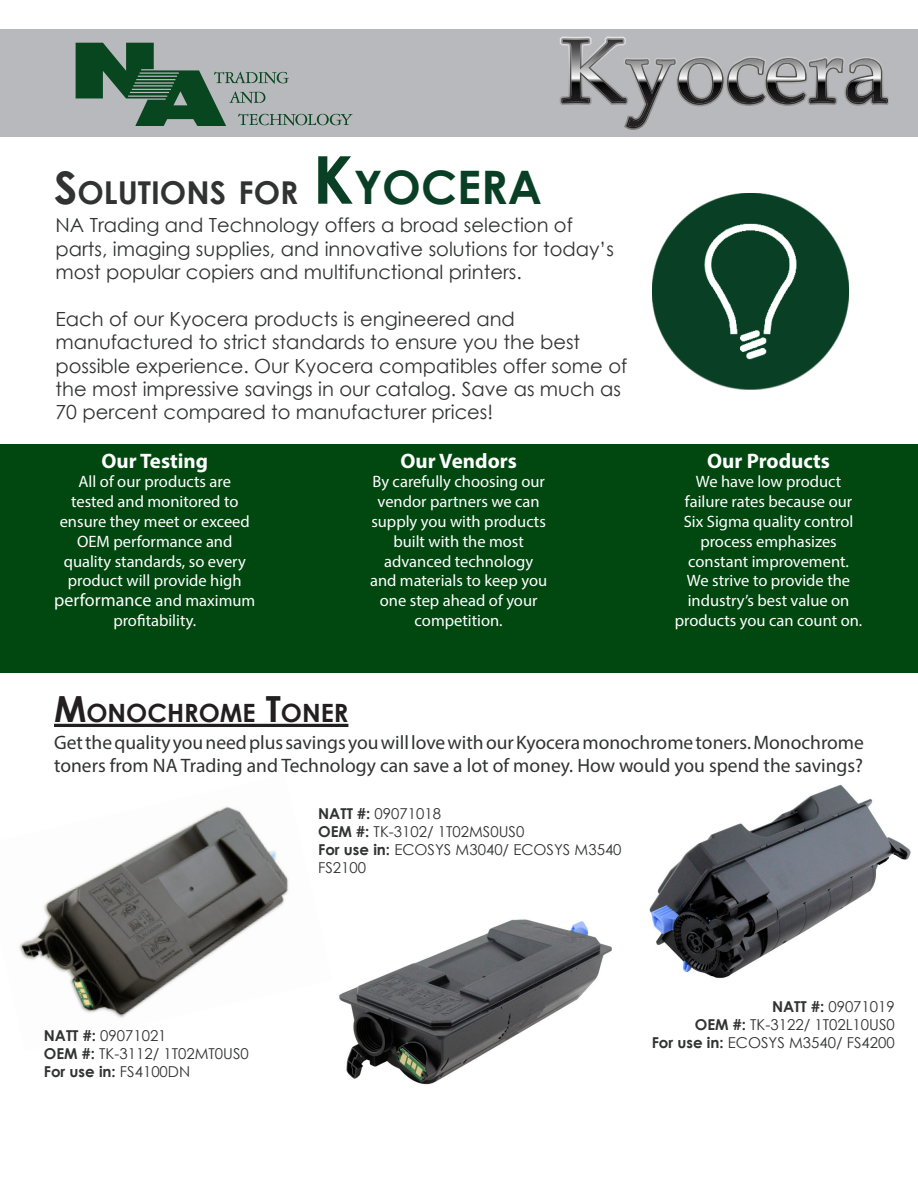
<style>
.page{position:relative;width:918px;height:1188px;background:#fff}
.page>*{position:absolute;margin:0;border:0;box-sizing:border-box;transform-origin:0 0}
.t1{font:700 31.5px "Century Gothic";color:#313232}
.t2{font:700 25.2px "Century Gothic";color:#231f20}
.t3{font:700 21px "Myriad Pro";color:#fff}
.t4{font:19.5px/23.4px "Century Gothic";color:#313232}
.t5{font:19.5px/23.4px "Myriad Pro";color:#313232}
.t6{font:18px "Myriad Pro";color:#fff}
.t7{font:16.5px/19.8px "Myriad Pro";color:#fff;text-align:center}
.t8{font:15px "Century Gothic";color:#313232}
.t9{font:700 15px "Century Gothic";color:#313232}
.s1{font-size:45px}
.s2{font-size:66px;color:#094025}
.s3{font-size:46.2px;color:#094025}
.s4{font-size:16.5px}
.s5{font-size:36px}
.s6{font-weight:700}
.s7{font-weight:400}
</style>
<div class="page">
<img style="left:652px;top:194px;width:197px;height:196px">
<div style="left:0;top:29px;width:918px;height:108px;background:#b8b9bc"></div>
<img style="left:339px;top:919px;width:273px;height:166px">
<svg style="left:76px;top:43px;width:277px;height:83px"></svg>
<hr style="left:54px;top:724px;width:294px;height:3px;background:#231f20">
<div style="left:0;top:444px;width:918px;height:229px;background:#004710"></div>
<img style="left:560px;top:37px;width:65px;height:68px">
<img style="left:624px;top:58px;width:52px;height:72px">
<img style="left:676px;top:56px;width:84px;height:50px">
<img style="left:781px;top:57px;width:107px;height:49px">
<img style="left:561px;top:38px;width:66px;height:66px">
<img style="left:625px;top:59px;width:51px;height:69px">
<img style="left:677px;top:58px;width:47px;height:47px">
<img style="left:727px;top:58px;width:80px;height:47px">
<img style="left:809px;top:58px;width:34px;height:46px">
<img style="left:846px;top:58px;width:42px;height:46px">
<img style="left:563px;top:40px;width:62px;height:62px">
<img style="left:627px;top:61px;width:47px;height:66px">
<img style="left:679px;top:60px;width:43px;height:43px">
<img style="left:729px;top:59px;width:34px;height:44px">
<img style="left:767px;top:59px;width:38px;height:44px">
<img style="left:810px;top:60px;width:32px;height:42px">
<img style="left:847px;top:60px;width:39px;height:43px">
<img style="left:649px;top:784px;width:262px;height:194px">
<img style="left:19px;top:806px;width:270px;height:212px">
<p class="t1" style="left:54px;top:168px;width:490px"><span class="s1">S</span>OLUTIONS FOR <span class="s2">K</span><span class="s3">YOCERA</span></p>
<p class="t4" style="left:56px;top:213px;width:560px">NA Trading and Technology offers a broad selection of parts, imaging supplies, and innovative solutions for today’s most popular copiers and multifunctional printers.</p>
<p class="t4" style="left:56px;top:307px;width:573px">Each of our Kyocera products is engineered and manufactured to strict standards to ensure you the best possible experience. Our Kyocera compatibles offer some of the most impressive savings in our catalog. Save as much as 70 percent compared to manufacturer prices!</p>
<p class="t3" style="left:101px;top:447px;width:108px">Our Testing</p>
<p class="t7" style="left:60px;top:472px;width:192px">All of our products are tested and monitored to ensure they meet or exceed<br>OEM performance and quality standards, so every product will provide high</p>
<p class="t6" style="left:54px;top:589px;width:203px">performance <span class="s4">and maximum</span></p>
<p class="t7" style="left:113px;top:610px;width:84px">profitability.</p>
<p class="t3" style="left:400px;top:447px;width:118px">Our Vendors</p>
<p class="t7" style="left:370px;top:472px;width:179px">By carefully choosing our vendor partners we can supply you with products built with the most advanced technology and materials to keep you one step ahead of your competition.</p>
<p class="t3" style="left:707px;top:447px;width:125px">Our Products</p>
<p class="t7" style="left:675px;top:472px;width:189px">We have low product failure rates because our<br>Six Sigma quality control process emphasizes constant improvement.<br>We strive to provide the industry’s best value on products you can count on.</p>
<p class="t2" style="left:54px;top:694px;width:296px"><span class="s5">M</span>ONOCHROME <span class="s5">T</span>ONER</p>
<p class="t5" style="left:54px;top:730px;width:811px">Get the quality you need plus savings you will love with our Kyocera monochrome toners. Monochrome toners from NA Trading and Technology can save a lot of money. How would you spend the savings?</p>
<p class="t8" style="left:44px;top:1025px;width:124px"><span class="s6">NATT #:</span> 09071021</p>
<p class="t8" style="left:44px;top:1043px;width:207px"><span class="s6">OEM #:</span> TK-3112/ 1T02MT0US0</p>
<p class="t9" style="left:44px;top:1060px;width:148px">For use in: <span class="s7">FS4100DN</span></p>
<p class="t8" style="left:318px;top:803px;width:124px"><span class="s6">NATT #:</span> 09071018</p>
<p class="t8" style="left:318px;top:821px;width:208px"><span class="s6">OEM #:</span> TK-3102/ 1T02MS0US0</p>
<p class="t8" style="left:318px;top:839px;width:305px"><span class="s6">For use in:</span> ECOSYS M3040/ ECOSYS M3540</p>
<p class="t8" style="left:318px;top:857px;width:49px">FS2100</p>
<p class="t8" style="left:772px;top:996px;width:124px"><span class="s6">NATT #:</span> 09071019</p>
<p class="t8" style="left:695px;top:1014px;width:202px"><span class="s6">OEM #:</span> TK-3122/ 1T02L10US0</p>
<p class="t8" style="left:652px;top:1032px;width:245px"><span class="s6">For use in:</span> ECOSYS M3540/ FS4200</p>
</div>
